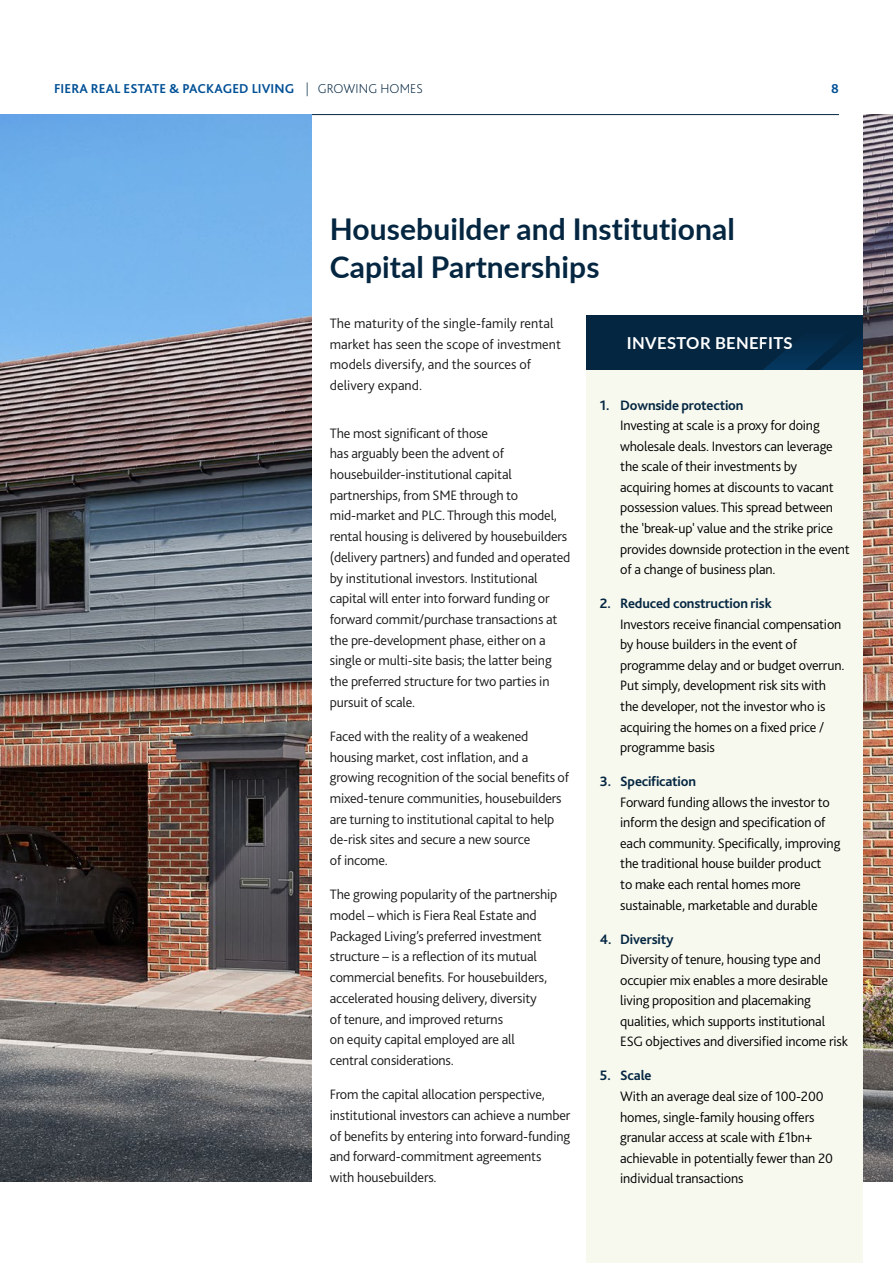
<style>
.page{position:relative;width:893px;height:1263px;background:#fff}
.page>*{position:absolute;margin:0;border:0;box-sizing:border-box;transform-origin:0 0}
.H3___WP23{font:700 30px/37.5px "Lato";letter-spacing:.005em;color:#042641}
.Title_Chart_Gradient__Left____WP25{font:700 16.5px "Lato";letter-spacing:.02em;color:#fff}
.Body_No_Indent__90__Black__EN___WP23{font:300 14.25px/20.7px "Bliss 2";letter-spacing:-.01em;color:#1a1a1a}
.t1{font:300 14.25px/20.5px "Bliss 2";letter-spacing:-.01em;color:#000}
.H3___WP23-2{font:300 14.25px/20.7px "Bliss 2";letter-spacing:.005em;color:#1a1a1a}
.t2{font:700 13.5px "Bliss 2";letter-spacing:.01em;color:#005096}
.s1{font-weight:200;color:#042641}
.s2{font-weight:700;color:#042641}
</style>
<div class="page">
<hr style="left:54px;top:114px;width:785px;height:1px;background:#042641">
<div style="left:586px;top:315px;width:278px;height:55px;background:#042641"></div>
<svg style="left:763px;top:343px;width:100px;height:27px"></svg>
<div style="left:586px;top:370px;width:277px;height:893px;background:#f7f8ee"></div>
<img style="left:0;top:114px;width:311px;height:1068px">
<img style="left:863px;top:114px;width:30px;height:1068px">
<p class="t2" style="left:54px;top:80px;width:370px">FIERA REAL ESTATE &amp; PACKAGED LIVING <span class="s1">| GROWING HOMES</span></p>
<p class="t2" style="left:831px;top:80px;width:9px">8</p>
<p class="H3___WP23" style="left:330px;top:209px;width:407px">Housebuilder and Institutional<br>Capital Partnerships</p>
<p class="H3___WP23-2" style="left:330px;top:312px;width:233px">The maturity of the single‑family rental market has seen the scope of investment models diversify, and the sources of delivery expand.</p>
<p class="Body_No_Indent__90__Black__EN___WP23" style="left:330px;top:422px;width:242px">The most significant of those<br>has arguably been the advent of housebuilder‑institutional capital partnerships, from SME through to mid‑market and PLC. Through this model, rental housing is delivered by housebuilders (delivery partners) and funded and operated by institutional investors. Institutional capital will enter into forward funding or forward commit/purchase transactions at the pre‑development phase, either on a single or multi‑site basis; the latter being the preferred structure for two parties in pursuit of scale.</p>
<p class="Body_No_Indent__90__Black__EN___WP23" style="left:330px;top:725px;width:241px">Faced with the reality of a weakened housing market, cost inflation, and a growing recognition of the social benefits of mixed‑tenure communities, housebuilders are turning to institutional capital to help de‑risk sites and secure a new source<br>of income.</p>
<p class="Body_No_Indent__90__Black__EN___WP23" style="left:330px;top:884px;width:229px">The growing popularity of the partnership model – which is Fiera Real Estate and Packaged Living’s preferred investment structure – is a reflection of its mutual commercial benefits. For housebuilders, accelerated housing delivery, diversity<br>of tenure, and improved returns<br>on equity capital employed are all<br>central considerations.</p>
<p class="Body_No_Indent__90__Black__EN___WP23" style="left:330px;top:1084px;width:242px">From the capital allocation perspective, institutional investors can achieve a number of benefits by entering into forward‑funding and forward‑commitment agreements<br>with housebuilders.</p>
<p class="Title_Chart_Gradient__Left____WP25" style="left:627px;top:331px;width:167px">INVESTOR BENEFITS</p>
<p class="t1" style="left:620px;top:394px;width:231px;text-indent:-20px"><span class="s2">1. Downside protection<br></span>Investing at scale is a proxy for doing wholesale deals. Investors can leverage the scale of their investments by acquiring homes at discounts to vacant possession values. This spread between the 'break-up' value and the strike price provides downside protection in the event of a change of business plan.</p>
<p class="t1" style="left:620px;top:593px;width:226px;text-indent:-20px"><span class="s2">2. Reduced construction risk<br></span>Investors receive financial compensation by house builders in the event of programme delay and or budget overrun.<br>Put simply, development risk sits with the developer, not the investor who is acquiring the homes on a fixed price / programme basis</p>
<p class="t1" style="left:620px;top:771px;width:222px;text-indent:-20px"><span class="s2">3. Specification<br></span>Forward funding allows the investor to inform the design and specification of each community. Specifically, improving the traditional house builder product<br>to make each rental homes more sustainable, marketable and durable</p>
<p class="t1" style="left:620px;top:928px;width:229px;text-indent:-20px"><span class="s2">4. Diversity<br></span>Diversity of tenure, housing type and occupier mix enables a more desirable living proposition and placemaking qualities, which supports institutional ESG objectives and diversified income risk</p>
<p class="t1" style="left:620px;top:1065px;width:214px;text-indent:-20px"><span class="s2">5. Scale<br></span>With an average deal size of 100‑200 homes, single-family housing offers granular access at scale with £1bn+ achievable in potentially fewer than 20 individual transactions</p>
</div>
